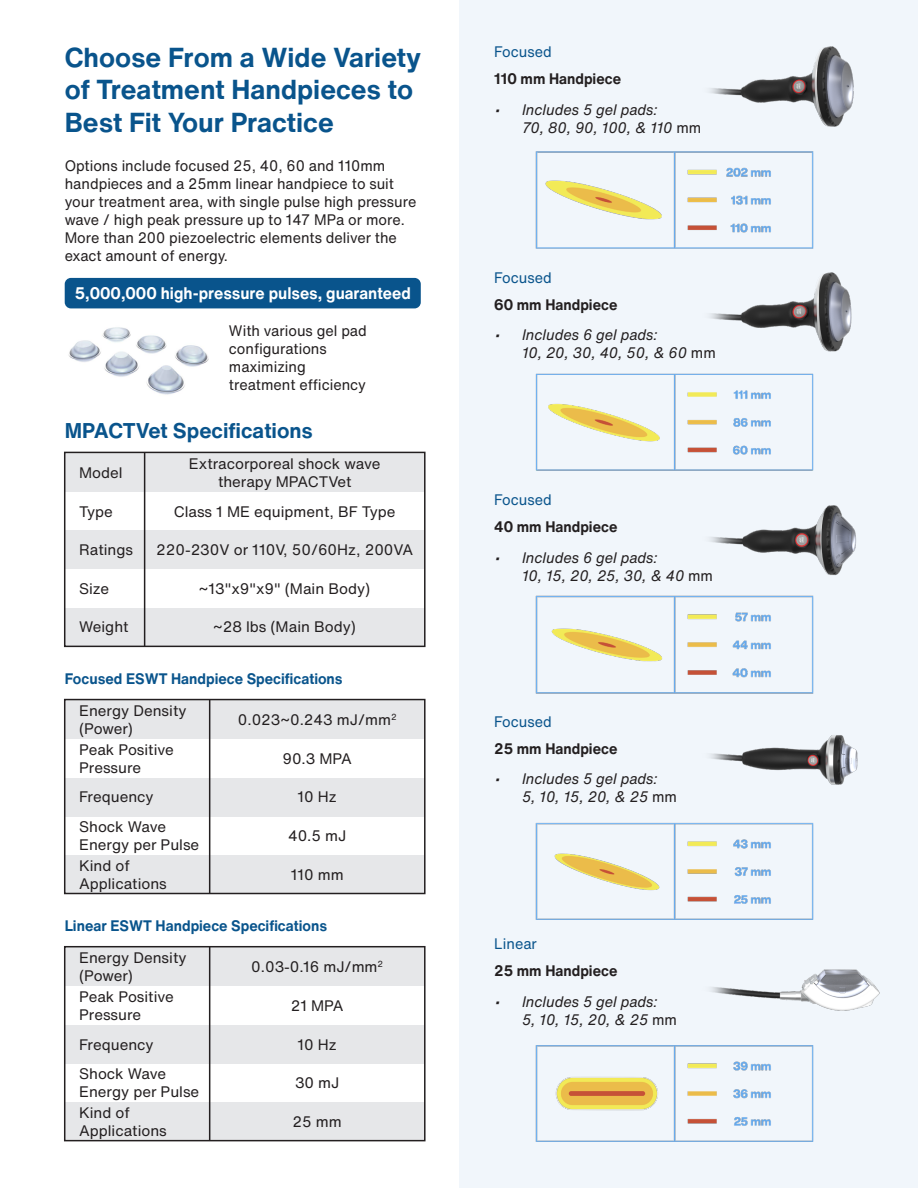
<style>
.page{position:relative;width:918px;height:1188px;background:#fff}
.page>*{position:absolute;margin:0;border:0;box-sizing:border-box;transform-origin:0 0}
.t1{font:700 27px/32.4px "Helvetica Now Text";color:#09548c}
.t2{font:700 21px "Helvetica Now Text";color:#09548c}
.t3{font:700 16.5px "Helvetica Now Text";color:#fff;scale:.96 1}
.t4{font:15px/18px "Helvetica Now Text";color:#231f20}
.t5{font:15px/18px "Helvetica Now Text";color:#231f20;scale:.96 1}
.t6{font:italic 15px/18px "Helvetica Now Text";color:#231f20;scale:.96 1}
.t7{font:700 15px "Helvetica Now Text";color:#09548c;scale:.96 1}
.t8{font:700 15px "Helvetica Now Text";color:#231f20;scale:.96 1}
.t9{font:15px "Helvetica Now Text";color:#09548c;scale:.96 1}
.s1{font-style:normal}
</style>
<div class="page">
<div style="left:65px;top:278px;width:356px;height:30px;background:#09548c;border-radius:6px"></div>
<div style="left:459px;top:0;width:459px;height:1188px;background:#f1f6fb"></div>
<img style="left:68px;top:327px;width:141px;height:68px">
<div style="left:65px;top:453px;width:360px;height:39px;background:#e6e7e9"></div>
<div style="left:65px;top:531px;width:360px;height:38px;background:#e6e7e9"></div>
<div style="left:65px;top:608px;width:360px;height:38px;background:#e6e7e9"></div>
<div style="left:64px;top:452px;width:362px;height:195px;border:2px solid #231f20"></div>
<hr style="left:144px;top:452px;width:1px;height:194px;background:#231f20">
<div style="left:65px;top:701px;width:360px;height:38px;background:#e6e7e9"></div>
<div style="left:65px;top:778px;width:360px;height:38px;background:#e6e7e9"></div>
<div style="left:65px;top:855px;width:360px;height:39px;background:#e6e7e9"></div>
<div style="left:64px;top:699px;width:362px;height:195px;border:2px solid #231f20"></div>
<hr style="left:209px;top:700px;width:1px;height:194px;background:#231f20">
<div style="left:65px;top:948px;width:360px;height:38px;background:#e6e7e9"></div>
<div style="left:65px;top:1025px;width:360px;height:38px;background:#e6e7e9"></div>
<div style="left:65px;top:1102px;width:360px;height:39px;background:#e6e7e9"></div>
<div style="left:64px;top:946px;width:362px;height:195px;border:2px solid #231f20"></div>
<hr style="left:209px;top:947px;width:1px;height:194px;background:#231f20">
<img style="left:535px;top:1045px;width:278px;height:97px">
<img style="left:535px;top:151px;width:278px;height:98px">
<img style="left:535px;top:373px;width:278px;height:98px">
<img style="left:535px;top:595px;width:278px;height:99px">
<img style="left:535px;top:822px;width:278px;height:98px">
<img style="left:710px;top:46px;width:144px;height:81px">
<img style="left:710px;top:272px;width:142px;height:80px">
<img style="left:698px;top:505px;width:158px;height:99px">
<img style="left:710px;top:735px;width:148px;height:50px">
<img style="left:698px;top:969px;width:182px;height:80px">
<h1 class="t1" style="left:65px;top:40px;width:358px">Choose From a Wide Variety of Treatment Handpieces to<br>Best Fit Your Practice</h1>
<p class="t5" style="left:65px;top:156px;width:368px">Options include focused 25, 40, 60 and 110mm handpieces and a 25mm linear handpiece to suit your treatment area, with single pulse high pressure wave / high peak pressure up to 147 MPa or more.<br>More than 200 piezoelectric elements deliver the exact amount of energy.</p>
<p class="t3" style="left:75px;top:280px;width:352px">5,000,000 high-pressure pulses, guaranteed</p>
<p class="t5" style="left:229px;top:321px;width:145px">With various gel pad configurations maximizing treatment efficiency</p>
<h2 class="t2" style="left:65px;top:414px;width:250px">MPACTVet Specifications</h2>
<p class="t4" style="left:79px;top:463px;width:45px">Model</p>
<p class="t4" style="left:79px;top:502px;width:35px">Type</p>
<p class="t4" style="left:79px;top:541px;width:56px">Ratings</p>
<p class="t4" style="left:79px;top:579px;width:32px">Size</p>
<p class="t4" style="left:79px;top:618px;width:51px">Weight</p>
<p class="t4" style="left:189px;top:454px;width:193px;text-align:center">Extracorporeal shock wave therapy MPACTVet</p>
<p class="t4" style="left:174px;top:502px;width:223px">Class 1 ME equipment, BF Type</p>
<p class="t4" style="left:156px;top:541px;width:258px">220-230V or 110V, 50/60Hz, 200VA</p>
<p class="t4" style="left:199px;top:579px;width:173px">~13"x9"x9" (Main Body)</p>
<p class="t4" style="left:213px;top:618px;width:144px">~28 lbs (Main Body)</p>
<p class="t7" style="left:65px;top:667px;width:291px">Focused ESWT Handpiece Specifications</p>
<p class="t4" style="left:79px;top:701px;width:109px">Energy Density (Power)</p>
<p class="t4" style="left:79px;top:740px;width:96px">Peak Positive<br>Pressure</p>
<p class="t4" style="left:79px;top:782px;width:89px;line-height:29.5px">Frequency<br>Shock Wave</p>
<p class="t4" style="left:79px;top:834px;width:122px;line-height:20.5px">Energy per Pulse<br>Kind of</p>
<p class="t4" style="left:79px;top:874px;width:89px">Applications</p>
<p class="t4" style="left:238px;top:710px;width:160px">0.023~0.243 mJ/mm<sup>2</sup></p>
<p class="t4" style="left:282px;top:749px;width:71px">90.3 MPA</p>
<p class="t4" style="left:298px;top:788px;width:41px">10 Hz</p>
<p class="t4" style="left:288px;top:826px;width:60px">40.5 mJ</p>
<p class="t4" style="left:291px;top:865px;width:55px">110 mm</p>
<p class="t7" style="left:65px;top:914px;width:275px">Linear ESWT Handpiece Specifications</p>
<p class="t4" style="left:79px;top:948px;width:109px">Energy Density (Power)</p>
<p class="t4" style="left:79px;top:987px;width:96px">Peak Positive<br>Pressure</p>
<p class="t4" style="left:79px;top:1029px;width:89px;line-height:29.5px">Frequency<br>Shock Wave</p>
<p class="t4" style="left:79px;top:1081px;width:122px;line-height:20.5px">Energy per Pulse<br>Kind of</p>
<p class="t4" style="left:79px;top:1121px;width:89px">Applications</p>
<p class="t4" style="left:251px;top:957px;width:134px">0.03-0.16 mJ/mm<sup>2</sup></p>
<p class="t4" style="left:291px;top:996px;width:54px">21 MPA</p>
<p class="t4" style="left:298px;top:1035px;width:41px">10 Hz</p>
<p class="t4" style="left:295px;top:1073px;width:46px">30 mJ</p>
<p class="t4" style="left:293px;top:1112px;width:51px">25 mm</p>
<p class="t9" style="left:494px;top:40px;width:61px">Focused</p>
<p class="t8" style="left:494px;top:67px;width:134px">110 mm Handpiece</p>
<p class="t6" style="left:522px;top:100px;width:188px;text-indent:-27px">• Includes 5 gel pads:<br>70, 80, 90, 100, &amp; 110 <span class="s1">mm</span></p>
<p class="t9" style="left:494px;top:266px;width:61px">Focused</p>
<p class="t8" style="left:494px;top:293px;width:130px">60 mm Handpiece</p>
<p class="t6" style="left:522px;top:326px;width:203px;text-indent:-27px">• Includes 6 gel pads:<br>10, 20, 30, 40, 50, &amp; 60 <span class="s1">mm</span></p>
<p class="t9" style="left:494px;top:488px;width:61px">Focused</p>
<p class="t8" style="left:494px;top:515px;width:130px">40 mm Handpiece</p>
<p class="t6" style="left:522px;top:548px;width:201px;text-indent:-27px">• Includes 6 gel pads:<br>10, 15, 20, 25, 30, &amp; 40 <span class="s1">mm</span></p>
<p class="t9" style="left:494px;top:710px;width:61px">Focused</p>
<p class="t8" style="left:494px;top:737px;width:130px">25 mm Handpiece</p>
<p class="t6" style="left:522px;top:770px;width:163px;text-indent:-27px">• Includes 5 gel pads:<br>5, 10, 15, 20, &amp; 25 <span class="s1">mm</span></p>
<p class="t9" style="left:494px;top:933px;width:46px">Linear</p>
<p class="t8" style="left:494px;top:960px;width:130px">25 mm Handpiece</p>
<p class="t6" style="left:522px;top:992px;width:163px;text-indent:-27px">• Includes 5 gel pads:<br>5, 10, 15, 20, &amp; 25 <span class="s1">mm</span></p>
</div>
